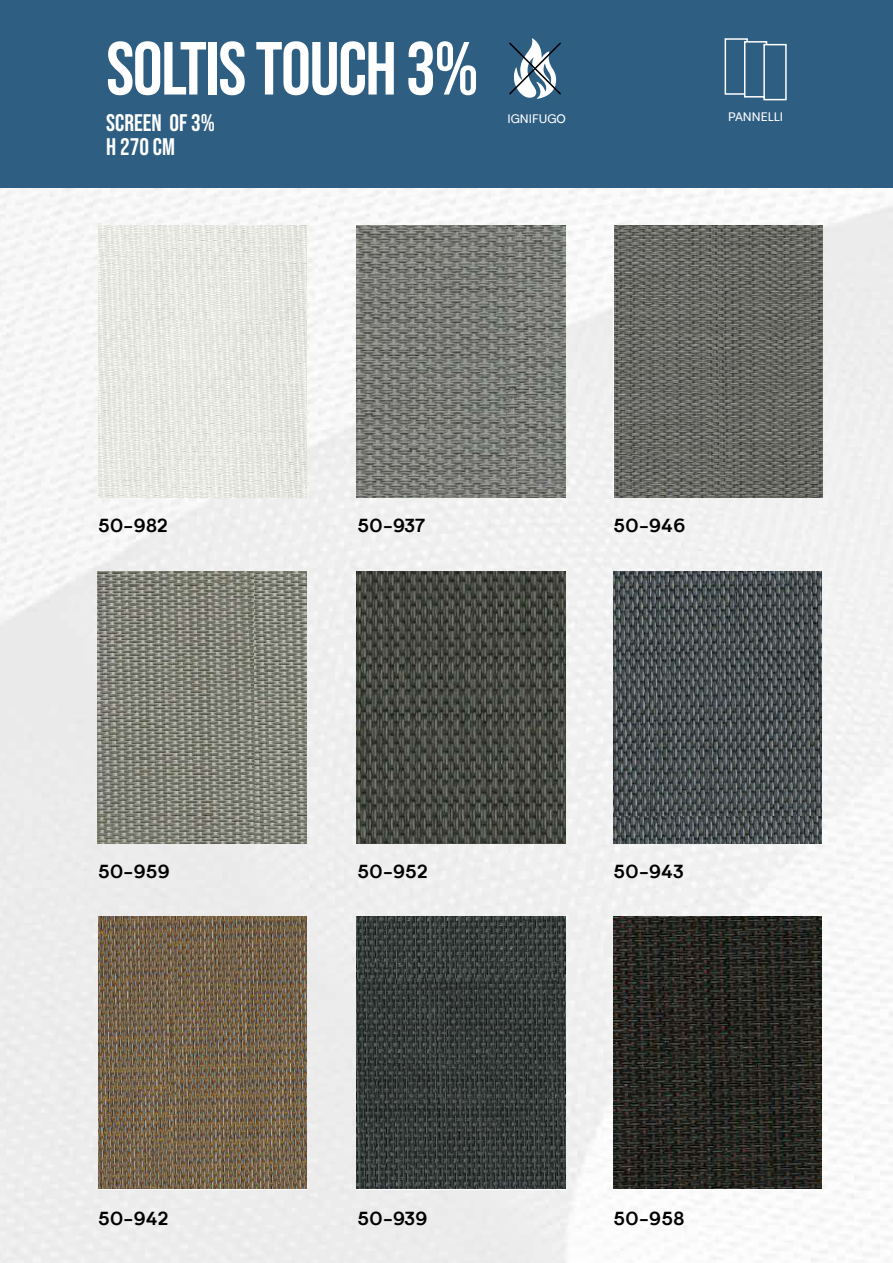
<style>
.page{position:relative;width:893px;height:1263px;background:#fff}
.page>*{position:absolute;margin:0;border:0;box-sizing:border-box;transform-origin:0 0}
.t1{font:75px "Bebas Neue";letter-spacing:-.02em;color:#fff}
.t2{font:24px/24px "Bebas Neue";color:#fff}
.t3{font:700 18px "Biotif";color:#000}
.t4{font:12px "Biotif";color:#fff}
</style>
<div class="page">
<img style="left:0;top:187px;width:893px;height:1076px">
<div style="left:0;top:0;width:893px;height:187px;background:#2e5e82"></div>
<svg style="left:724px;top:38px;width:63px;height:63px"></svg>
<svg style="left:509px;top:38px;width:52px;height:61px"></svg>
<img style="left:98px;top:225px;width:208px;height:272px">
<img style="left:98px;top:572px;width:208px;height:272px">
<img style="left:614px;top:917px;width:208px;height:272px">
<img style="left:357px;top:225px;width:208px;height:272px">
<img style="left:614px;top:225px;width:209px;height:272px">
<img style="left:357px;top:572px;width:208px;height:272px">
<img style="left:614px;top:572px;width:208px;height:272px">
<img style="left:98px;top:917px;width:208px;height:272px">
<img style="left:357px;top:917px;width:208px;height:272px">
<h1 class="t1" style="left:106px;top:26px;width:374px">SOLTISTOUCH 3%</h1>
<h2 class="t2" style="left:106px;top:111px;width:110px">SCREEN OF 3%<br>H 270 CM</h2>
<p class="t4" style="left:728px;top:108px;width:57px">PANNELLI</p>
<p class="t4" style="left:507px;top:110px;width:60px">IGNIFUGO</p>
<p class="t3" style="left:98px;top:512px;width:71px">50-982</p>
<p class="t3" style="left:357px;top:512px;width:69px">50-937</p>
<p class="t3" style="left:614px;top:512px;width:73px">50-946</p>
<p class="t3" style="left:98px;top:858px;width:73px">50-959</p>
<p class="t3" style="left:357px;top:858px;width:72px">50-952</p>
<p class="t3" style="left:614px;top:858px;width:72px">50-943</p>
<p class="t3" style="left:98px;top:1205px;width:72px">50-942</p>
<p class="t3" style="left:357px;top:1205px;width:72px">50-939</p>
<p class="t3" style="left:614px;top:1205px;width:73px">50-958</p>
</div>
